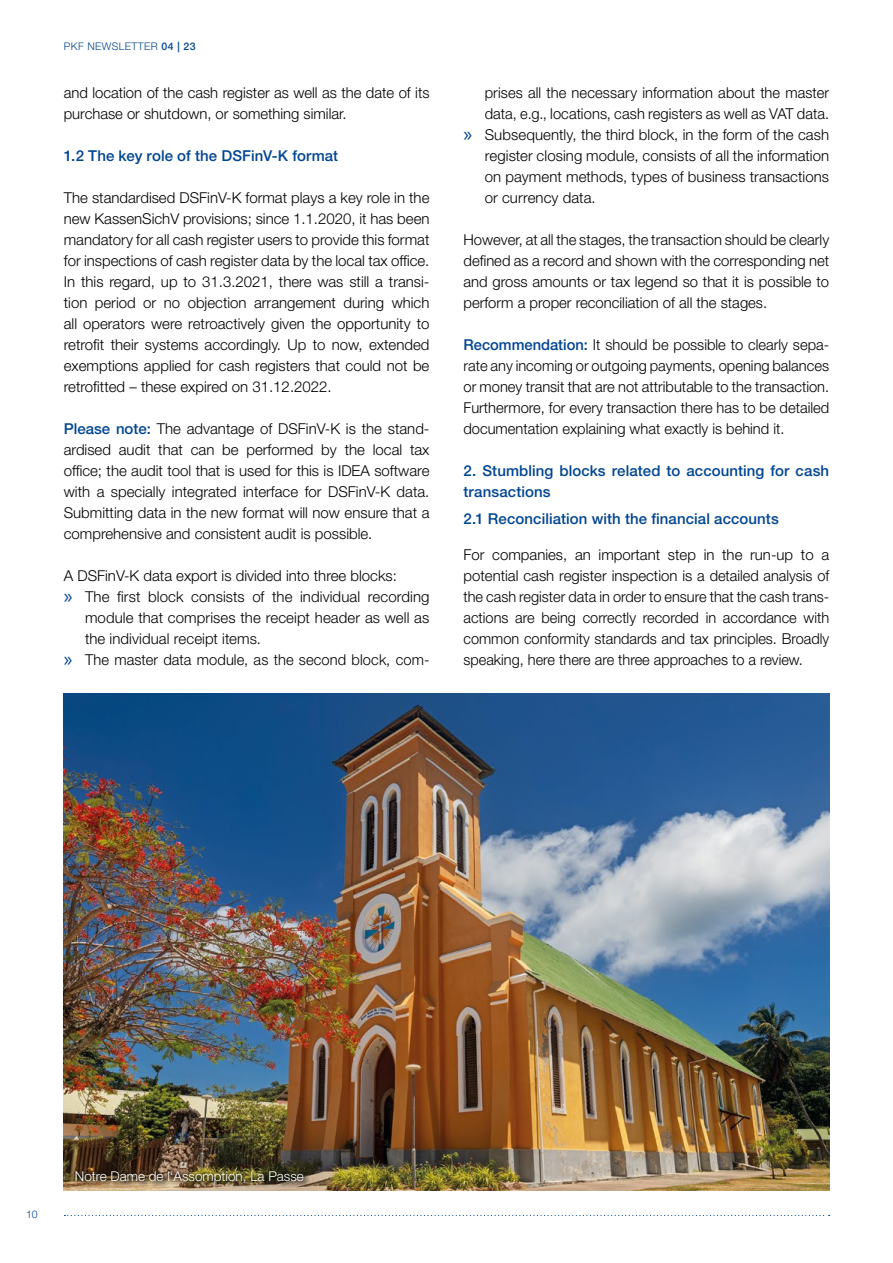
<style>
.page{position:relative;width:893px;height:1263px;background:#fff}
.page>*{position:absolute;margin:0;border:0;box-sizing:border-box;transform-origin:0 0}
.t1{font:300 15px/21px "Helvetica Neue LT Std";color:#000;text-align:justify}
.t2{font:500 15px/21px "Helvetica Neue LT Std";letter-spacing:.005em;color:#014593}
.t3{font:300 13.5px "Helvetica Neue LT Std";color:#fff}
.t4{font:300 10.5px "Helvetica Neue LT Std";letter-spacing:.04em;color:#014593}
.s1{font-weight:500}
.s2{font-weight:500;color:#014593}
.s3{font-family:"Myriad Pro";font-weight:400;font-size:21px;color:#014593}
</style>
<div class="page">
<img style="left:64px;top:693px;width:765px;height:498px">
<div style="left:75px;top:1171px;width:236px;height:20px;background:#000;opacity:.89"></div>
<div style="left:73px;top:1168px;width:234px;height:19px;background:#000;opacity:.75"></div>
<svg style="left:64px;top:1215px;width:766px;height:1px"></svg>
<p class="t4" style="left:64px;top:40px;width:133px">PKF NEWSLETTER <span class="s1">04 | 23</span></p>
<p class="t1" style="left:64px;top:81px;width:367px">and location of the cash register as well as the date of its purchase or shutdown, or something similar.</p>
<p class="t2" style="left:64px;top:145px;width:276px">1.2 The key role of the DSFinV-K format</p>
<p class="t1" style="left:64px;top:186px;width:367px">The standardised DSFinV-K format plays a key role in the new KassenSichV provisions; since 1.1.2020, it has been mandatory for all cash register users to provide this format for inspections of cash register data by the local tax office.<br>In this regard, up to 31.3.2021, there was still a transi&shy;tion period or no objection arrangement during which all operators were retroactively given the opportunity to retrofit their systems accordingly. Up to now, extended exemptions applied for cash registers that could not be retrofitted – these expired on 31.12.2022.</p>
<p class="t1" style="left:64px;top:417px;width:367px"><span class="s2">Please note:</span> The advantage of DSFinV-K is the stand&shy;ardised audit that can be performed by the local tax office; the audit tool that is used for this is IDEA software with a specially integrated interface for DSFinV-K data.<br>Submitting data in the new format will now ensure that a comprehensive and consistent audit is possible.</p>
<p class="t1" style="left:64px;top:564px;width:335px">A DSFinV-K data export is divided into three blocks:</p>
<p class="t1" style="left:64px;top:585px;width:367px"><span class="s3">»</span> The first block consists of the individual recording</p>
<p class="t1" style="left:85px;top:606px;width:346px">module that comprises the receipt header as well as</p>
<p class="t1" style="left:85px;top:627px;width:178px">the individual receipt items.</p>
<p class="t1" style="left:64px;top:648px;width:367px"><span class="s3">»</span> The master data module, as the second block, com-</p>
<p class="t1" style="left:485px;top:81px;width:346px">prises all the necessary information about the master</p>
<p class="t1" style="left:485px;top:102px;width:346px">data, e.g., locations, cash registers as well as VAT data.</p>
<p class="t1" style="left:463px;top:123px;width:367px"><span class="s3">»</span> Subsequently, the third block, in the form of the cash</p>
<p class="t1" style="left:485px;top:144px;width:346px">register closing module, consists of all the information</p>
<p class="t1" style="left:485px;top:165px;width:346px">on payment methods, types of business transactions</p>
<p class="t1" style="left:485px;top:186px;width:112px">or currency data.</p>
<p class="t1" style="left:463px;top:228px;width:367px">However, at all the stages, the transaction should be clearly defined as a record and shown with the corresponding net and gross amounts or tax legend so that it is possible to perform a proper reconciliation of all the stages.</p>
<p class="t1" style="left:463px;top:333px;width:367px"><span class="s2">Recommendation:</span> It should be possible to clearly sepa&shy;rate any incoming or outgoing payments, opening balances or money transit that are not attributable to the transaction.<br>Furthermore, for every transaction there has to be detailed documentation explaining what exactly is behind it.</p>
<p class="t2" style="left:463px;top:460px;width:367px">2. Stumbling blocks related to accounting for cash transactions</p>
<p class="t2" style="left:463px;top:508px;width:317px">2.1 Reconciliation with the financial accounts</p>
<p class="t1" style="left:463px;top:543px;width:367px">For companies, an important step in the run-up to a potential cash register inspection is a detailed analysis of the cash register data in order to ensure that the cash trans&shy;actions are being correctly recorded in accordance with common conformity standards and tax principles. Broadly speaking, here there are three approaches to a review.</p>
<p class="t4" style="left:26px;top:1208px;width:13px">10</p>
<p class="t3" style="left:75px;top:1168px;width:231px">Notre Dame de l‘Assomption, La Passe</p>
</div>
